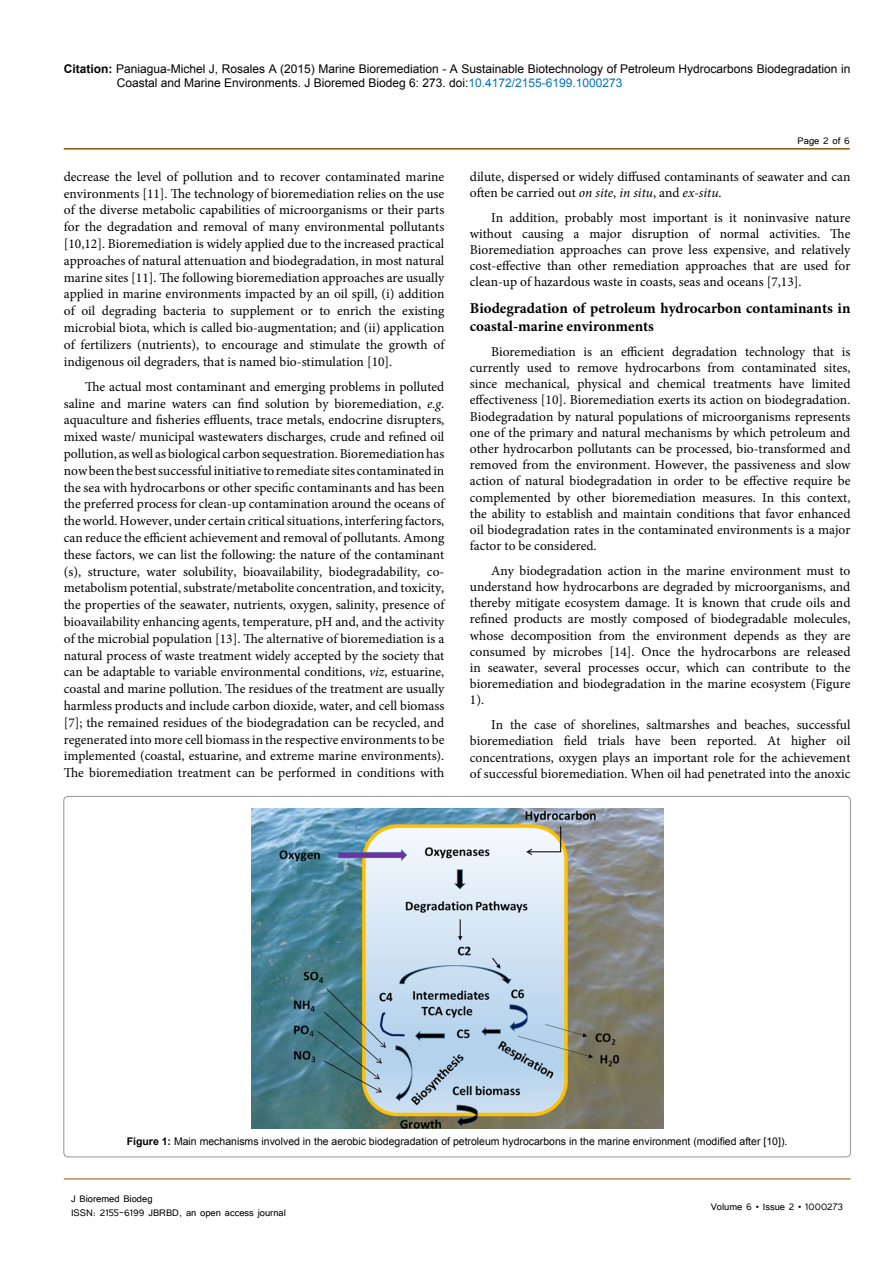
<style>
.page{position:relative;width:893px;height:1263px;background:#fff}
.page>*{position:absolute;margin:0;border:0;box-sizing:border-box;transform-origin:0 0}
.t1{font:700 15px/18px "Minion Pro";color:#000}
.t2{font:13.5px/16.8px "Minion Pro";color:#000;text-align:justify}
.t3{font:12px/14.4px "Arial";color:#000}
.t4{font:12px/14.4px "Tunga";color:#000}
.t5{font:10.5px "Arial";color:#000}
.s1{font-weight:700}
.s2{color:#0072bc}
.s3{font-style:italic}
</style>
<div class="page">
<hr style="left:64px;top:148px;width:786px;height:2px;background:#905501">
<hr style="left:64px;top:1179px;width:786px;height:1px;background:#905501">
<img style="left:251px;top:808px;width:412px;height:321px">
<p class="t3" style="left:117px;top:61px;width:735px;text-indent:-53px"><span class="s1">Citation:</span> Paniagua-Michel J, Rosales A (2015) Marine Bioremediation - A Sustainable Biotechnology of Petroleum Hydrocarbons Biodegradation in<br>Coastal and Marine Environments. J Bioremed Biodeg 6: 273. doi:<span class="s2">10.4172/2155-6199.1000273</span></p>
<p class="t2" style="left:64px;top:168px;width:382px">decrease the level of pollution and to recover contaminated marine environments [11]. The technology of bioremediation relies on the use of the diverse metabolic capabilities of microorganisms or their parts for the degradation and removal of many environmental pollutants [10,12]. Bioremediation is widely applied due to the increased practical approaches of natural attenuation and biodegradation, in most natural marine sites [11]. The following bioremediation approaches are usually applied in marine environments impacted by an oil spill, (i) addition of oil degrading bacteria to supplement or to enrich the existing microbial biota, which is called bio-augmentation; and (ii) application of fertilizers (nutrients), to encourage and stimulate the growth of indigenous oil degraders, that is named bio-stimulation [10].</p>
<p class="t2" style="left:64px;top:378px;width:382px;text-indent:21px">The actual most contaminant and emerging problems in polluted saline and marine waters can find solution by bioremediation, <span class="s3">e.g</span>. aquaculture and fisheries effluents, trace metals, endocrine disrupters, mixed waste/ municipal wastewaters discharges, crude and refined oil pollution, as well as biological carbon sequestration. Bioremediation has now been the best successful initiative to remediate sites contaminated in the sea with hydrocarbons or other specific contaminants and has been the preferred process for clean-up contamination around the oceans of the world. However, under certain critical situations, interfering factors, can reduce the efficient achievement and removal of pollutants. Among these factors, we can list the following: the nature of the contaminant (s), structure, water solubility, bioavailability, biodegradability, co&shy;metabolism potential, substrate/metabolite concentration, and toxicity, the properties of the seawater, nutrients, oxygen, salinity, presence of bioavailability enhancing agents, temperature, pH and, and the activity of the microbial population [13]. The alternative of bioremediation is a natural process of waste treatment widely accepted by the society that can be adaptable to variable environmental conditions, <span class="s3">viz</span>, estuarine, coastal and marine pollution. The residues of the treatment are usually harmless products and include carbon dioxide, water, and cell biomass [7]; the remained residues of the biodegradation can be recycled, and regenerated into more cell biomass in the respective environments to be implemented (coastal, estuarine, and extreme marine environments).<br>The bioremediation treatment can be performed in conditions with</p>
<p class="t4" style="left:798px;top:133px;width:54px">Page 2 of 6</p>
<p class="t2" style="left:470px;top:168px;width:382px;line-height:16.2px">dilute, dispersed or widely diffused contaminants of seawater and can often be carried out <span class="s3">on site</span>, <span class="s3">in situ</span>, and <span class="s3">ex-situ</span>.</p>
<p class="t2" style="left:470px;top:209px;width:382px;line-height:16.2px;text-indent:21px">In addition, probably most important is it noninvasive nature without causing a major disruption of normal activities. The Bioremediation approaches can prove less expensive, and relatively cost-effective than other remediation approaches that are used for clean-up of hazardous waste in coasts, seas and oceans [7,13].</p>
<p class="t1" style="left:470px;top:299px;width:382px">Biodegradation of petroleum hydrocarbon contaminants in coastal-marine environments</p>
<p class="t2" style="left:470px;top:343px;width:382px;line-height:16.2px;text-indent:21px">Bioremediation is an efficient degradation technology that is currently used to remove hydrocarbons from contaminated sites, since mechanical, physical and chemical treatments have limited effectiveness [10]. Bioremediation exerts its action on biodegradation.<br>Biodegradation by natural populations of microorganisms represents one of the primary and natural mechanisms by which petroleum and other hydrocarbon pollutants can be processed, bio-transformed and removed from the environment. However, the passiveness and slow action of natural biodegradation in order to be effective require be complemented by other bioremediation measures. In this context, the ability to establish and maintain conditions that favor enhanced oil biodegradation rates in the contaminated environments is a major factor to be considered.</p>
<p class="t2" style="left:470px;top:562px;width:382px;line-height:16.2px;text-indent:21px">Any biodegradation action in the marine environment must to understand how hydrocarbons are degraded by microorganisms, and thereby mitigate ecosystem damage. It is known that crude oils and refined products are mostly composed of biodegradable molecules, whose decomposition from the environment depends as they are consumed by microbes [14]. Once the hydrocarbons are released in seawater, several processes occur, which can contribute to the bioremediation and biodegradation in the marine ecosystem (Figure 1).</p>
<p class="t2" style="left:470px;top:717px;width:382px;line-height:16.2px;text-indent:21px">In the case of shorelines, saltmarshes and beaches, successful bioremediation field trials have been reported. At higher oil concentrations, oxygen plays an important role for the achievement of successful bioremediation. When oil had penetrated into the anoxic</p>
<p class="t5" style="left:127px;top:1134px;width:662px"><span class="s1">Figure 1:</span> Main mechanisms involved in the aerobic biodegradation of petroleum hydrocarbons in the marine environment (modified after [10]).</p>
<p class="t4" style="left:71px;top:1190px;width:216px">J Bioremed Biodeg<br>ISSN: 2155-6199 JBRBD, an open access journal</p>
<p class="t4" style="left:711px;top:1199px;width:134px">Volume 6 • Issue 2 • 1000273</p>
</div>
